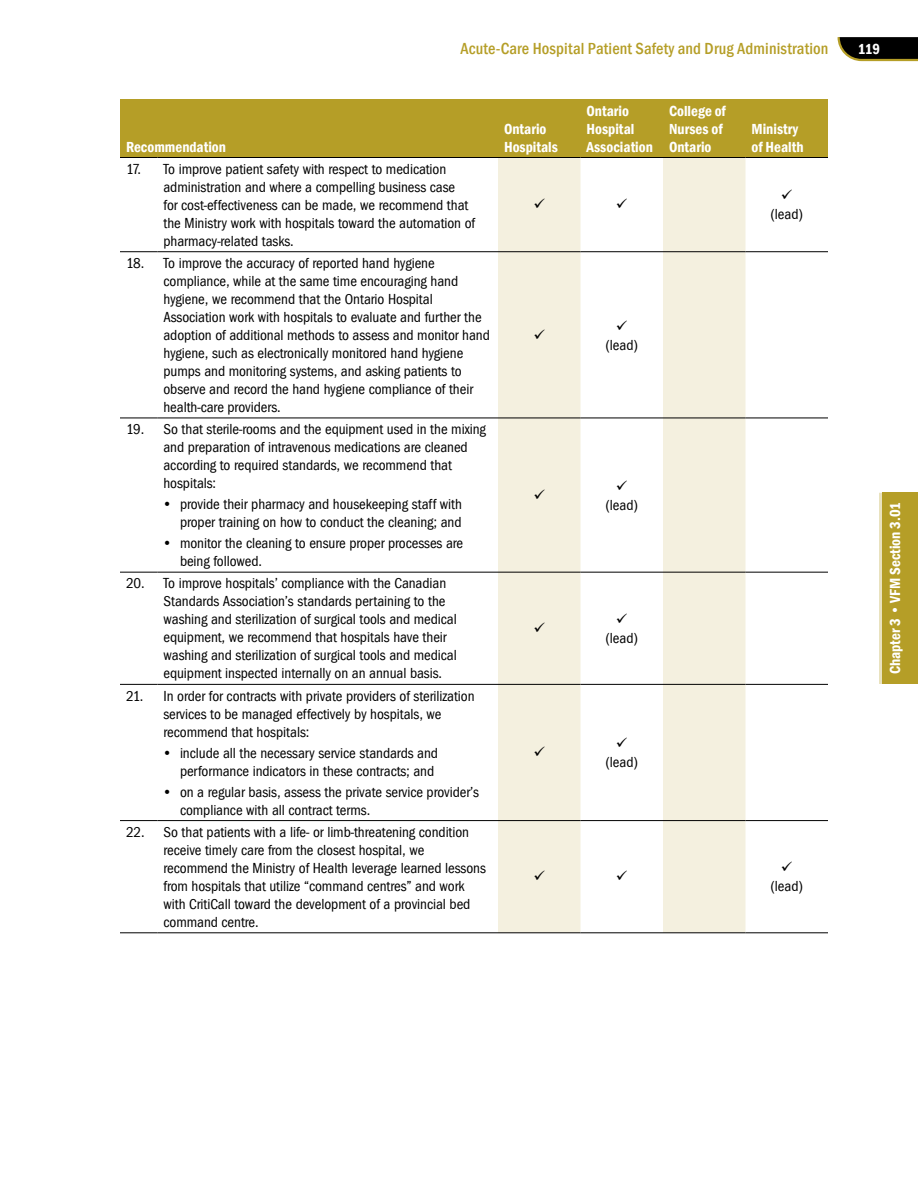
<style>
.page{position:relative;width:918px;height:1188px;background:#fff}
.page>*{position:absolute;margin:0;border:0;box-sizing:border-box;transform-origin:0 0}
.t1{font:500 condensed 16.5px "Franklin Gothic";letter-spacing:.01em;color:#b59e27}
.t2{font:15px/18px "Franklin Got Cd ITCTT";letter-spacing:-.005em;color:#000}
.t3{font:600 condensed 15px/18px "Franklin Gothic";color:#fff}
</style>
<div class="page">
<svg style="left:837px;top:37px;width:81px;height:25px;background:#2d2b1f"></svg>
<div style="left:882px;top:493px;width:36px;height:191px;background:#b59e27"></div>
<hr style="left:879px;top:493px;width:3px;height:191px;background:#e9e2be">
<div style="left:120px;top:99px;width:708px;height:58px;background:#b59e27"></div>
<svg style="left:120px;top:252px;width:708px;height:570px"></svg>
<svg style="left:498px;top:158px;width:248px;height:774px;fill:#f4f0df"></svg>
<hr style="left:120px;top:157px;width:38px;height:1px;background:#000">
<hr style="left:158px;top:157px;width:340px;height:1px;background:#000">
<hr style="left:498px;top:157px;width:82px;height:1px;background:#000">
<hr style="left:580px;top:157px;width:83px;height:1px;background:#000">
<hr style="left:663px;top:157px;width:83px;height:1px;background:#000">
<hr style="left:746px;top:157px;width:82px;height:1px;background:#000">
<hr style="left:120px;top:251px;width:38px;height:1px;background:#000">
<hr style="left:158px;top:251px;width:340px;height:1px;background:#000">
<hr style="left:498px;top:251px;width:82px;height:1px;background:#000">
<hr style="left:580px;top:251px;width:83px;height:1px;background:#000">
<hr style="left:663px;top:251px;width:83px;height:1px;background:#000">
<hr style="left:746px;top:251px;width:82px;height:1px;background:#000">
<hr style="left:120px;top:418px;width:38px;height:1px;background:#000">
<hr style="left:158px;top:418px;width:340px;height:1px;background:#000">
<hr style="left:498px;top:418px;width:82px;height:1px;background:#000">
<hr style="left:580px;top:418px;width:83px;height:1px;background:#000">
<hr style="left:663px;top:418px;width:83px;height:1px;background:#000">
<hr style="left:746px;top:418px;width:82px;height:1px;background:#000">
<hr style="left:120px;top:572px;width:38px;height:1px;background:#000">
<hr style="left:158px;top:572px;width:340px;height:1px;background:#000">
<hr style="left:498px;top:572px;width:82px;height:1px;background:#000">
<hr style="left:580px;top:572px;width:83px;height:1px;background:#000">
<hr style="left:663px;top:572px;width:83px;height:1px;background:#000">
<hr style="left:746px;top:572px;width:82px;height:1px;background:#000">
<hr style="left:120px;top:684px;width:38px;height:1px;background:#000">
<hr style="left:158px;top:684px;width:340px;height:1px;background:#000">
<hr style="left:498px;top:684px;width:82px;height:1px;background:#000">
<hr style="left:580px;top:684px;width:83px;height:1px;background:#000">
<hr style="left:663px;top:684px;width:83px;height:1px;background:#000">
<hr style="left:746px;top:684px;width:82px;height:1px;background:#000">
<hr style="left:120px;top:820px;width:38px;height:1px;background:#000">
<hr style="left:158px;top:820px;width:340px;height:1px;background:#000">
<hr style="left:498px;top:820px;width:82px;height:1px;background:#000">
<hr style="left:580px;top:820px;width:83px;height:1px;background:#000">
<hr style="left:663px;top:820px;width:83px;height:1px;background:#000">
<hr style="left:746px;top:820px;width:82px;height:1px;background:#000">
<hr style="left:120px;top:932px;width:38px;height:1px;background:#000">
<hr style="left:158px;top:932px;width:340px;height:1px;background:#000">
<hr style="left:498px;top:932px;width:82px;height:1px;background:#000">
<hr style="left:580px;top:932px;width:83px;height:1px;background:#000">
<hr style="left:663px;top:932px;width:83px;height:1px;background:#000">
<hr style="left:746px;top:932px;width:82px;height:1px;background:#000">
<svg style="left:534px;top:199px;width:11px;height:10px"></svg>
<svg style="left:617px;top:199px;width:10px;height:10px"></svg>
<svg style="left:534px;top:329px;width:11px;height:10px"></svg>
<svg style="left:617px;top:320px;width:10px;height:10px"></svg>
<svg style="left:534px;top:489px;width:11px;height:10px"></svg>
<svg style="left:617px;top:480px;width:10px;height:10px"></svg>
<svg style="left:534px;top:622px;width:11px;height:10px"></svg>
<svg style="left:617px;top:613px;width:10px;height:10px"></svg>
<svg style="left:534px;top:747px;width:11px;height:9px"></svg>
<svg style="left:617px;top:738px;width:10px;height:9px"></svg>
<svg style="left:534px;top:871px;width:11px;height:10px"></svg>
<svg style="left:617px;top:871px;width:10px;height:10px"></svg>
<p class="t1" style="left:461px;top:38px;width:369px">Acute-Care Hospital Patient Safety and Drug Administration</p>
<p class="t3" style="left:858px;top:40px;width:24px">119</p>
<p class="t3" style="left:126px;top:137px;width:102px">Recommendation</p>
<p class="t2" style="left:164px;top:159px;width:313px;text-indent:-38px">17. To improve patient safety with respect to medication administration and where a compelling business case<br>for cost-effectiveness can be made, we recommend that the Ministry work with hospitals toward the automation of pharmacy-related tasks.</p>
<p class="t2" style="left:164px;top:254px;width:328px;text-indent:-38px">18. To improve the accuracy of reported hand hygiene compliance, while at the same time encouraging hand hygiene, we recommend that the Ontario Hospital Association work with hospitals to evaluate and further the adoption of additional methods to assess and monitor hand hygiene, such as electronically monitored hand hygiene pumps and monitoring systems, and asking patients to observe and record the hand hygiene compliance of their health-care providers.</p>
<p class="t2" style="left:164px;top:420px;width:324px;text-indent:-38px">19. So that sterile-rooms and the equipment used in the mixing and preparation of intravenous medications are cleaned according to required standards, we recommend that hospitals:</p>
<p class="t2" style="left:164px;top:495px;width:300px;text-align:right">• provide their pharmacy and housekeeping staff with proper training on how to conduct the cleaning; and</p>
<p class="t2" style="left:180px;top:534px;width:285px;text-indent:-16px">• monitor the cleaning to ensure proper processes are being followed.</p>
<p class="t2" style="left:164px;top:574px;width:295px;text-indent:-38px">20. To improve hospitals’ compliance with the Canadian Standards Association’s standards pertaining to the washing and sterilization of surgical tools and medical equipment, we recommend that hospitals have their washing and sterilization of surgical tools and medical equipment inspected internally on an annual basis.</p>
<p class="t2" style="left:164px;top:686px;width:313px;text-indent:-38px">21. In order for contracts with private providers of sterilization services to be managed effectively by hospitals, we recommend that hospitals:</p>
<p class="t2" style="left:164px;top:743px;width:276px;text-align:right">• include all the necessary service standards and performance indicators in these contracts; and</p>
<p class="t2" style="left:180px;top:782px;width:301px;text-indent:-16px">• on a regular basis, assess the private service provider’s compliance with all contract terms.</p>
<p class="t2" style="left:164px;top:823px;width:324px;text-indent:-38px">22. So that patients with a life- or limb-threatening condition receive timely care from the closest hospital, we recommend the Ministry of Health leverage learned lessons from hospitals that utilize “command centres” and work with CritiCall toward the development of a provincial bed command centre.</p>
<p class="t3" style="left:504px;top:119px;width:56px">Ontario<br>Hospitals</p>
<p class="t3" style="left:586px;top:101px;width:68px">Ontario<br>Hospital<br>Association</p>
<p class="t3" style="left:669px;top:101px;width:58px">College of<br>Nurses of<br>Ontario</p>
<p class="t3" style="left:752px;top:119px;width:54px">Ministry of Health</p>
<p class="t2" style="left:770px;top:205px;width:34px">(lead)</p>
<p class="t2" style="left:605px;top:335px;width:34px">(lead)</p>
<p class="t2" style="left:605px;top:496px;width:34px">(lead)</p>
<p class="t2" style="left:605px;top:629px;width:34px">(lead)</p>
<p class="t2" style="left:605px;top:753px;width:34px">(lead)</p>
<p class="t2" style="left:770px;top:877px;width:34px">(lead)</p>
<p class="t3" style="left:886px;top:674px;width:174px;rotate:-90deg">Chapter 3 • VFM Section 3.01</p>
</div>
